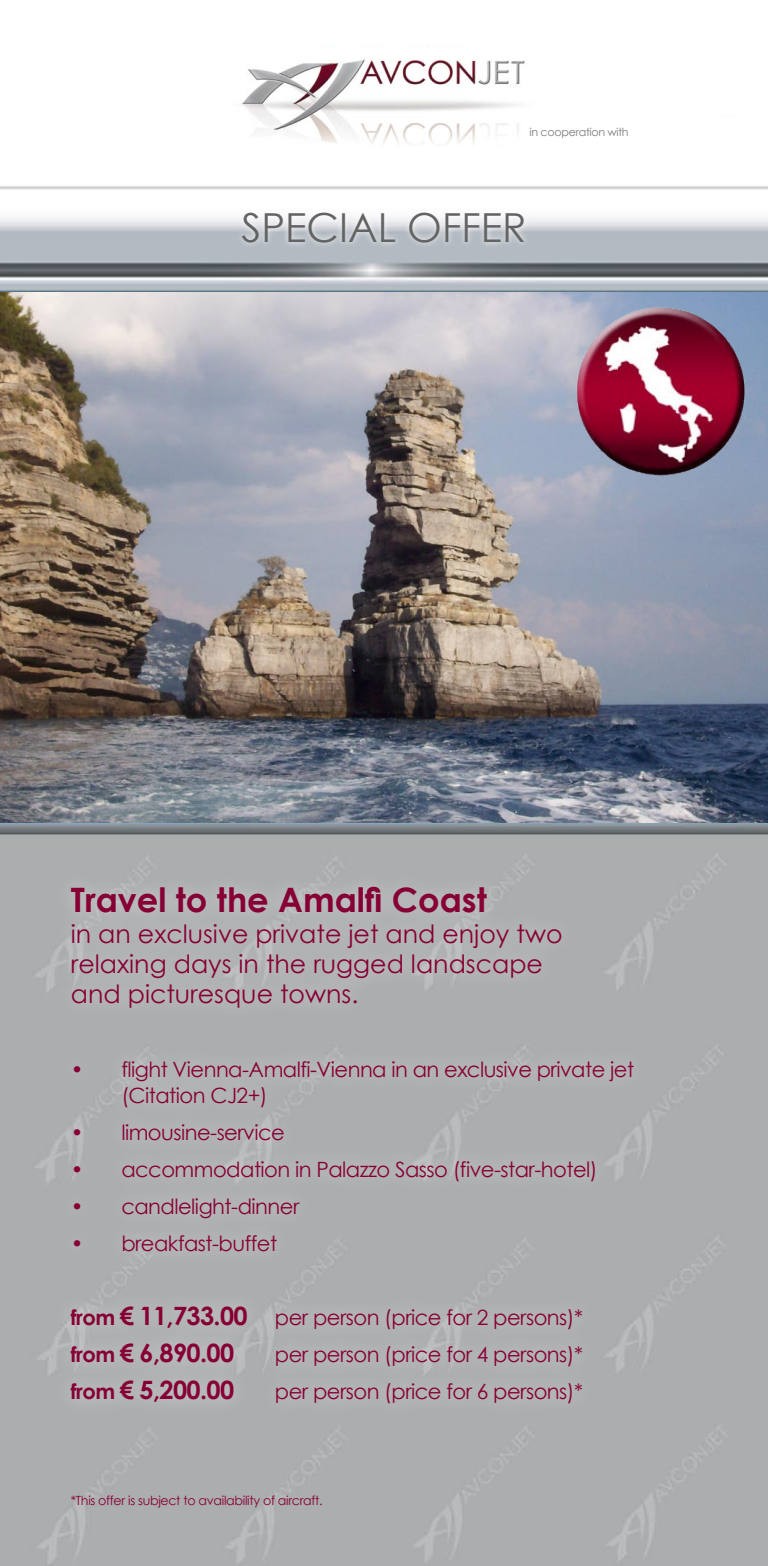
<style>
.page{position:relative;width:768px;height:1566px;background:#fff}
.page>*{position:absolute;margin:0;border:0;box-sizing:border-box;transform-origin:0 0}
.t1{font:40px "Century Gothic";color:#636363}
.t2{font:700 33.6px "Century Gothic";color:#860034}
.t3{font:25.2px "Century Gothic";color:#860034}
.t4{font:700 25.2px "Century Gothic";letter-spacing:-.025em;color:#860034}
.t5{font:21.2px "Century Gothic";letter-spacing:-.025em;color:#860034}
.t6{font:12.8px "Century Gothic";letter-spacing:-.025em;color:#860034}
.t7{font:11.2px "Century Gothic";letter-spacing:-.025em;color:#7c7c7c}
.s1{font-weight:700}
.s2{font-weight:700;font-size:25.2px}
.s3{font-size:21.2px}
</style>
<div class="page">
<img style="left:0;top:47px;width:768px;height:1519px">
<img style="left:216px;top:48px;width:333px;height:111px">
<div style="left:638px;top:117px;width:117px;height:63px;background:#fff"></div>
<svg style="left:235px;top:204px;width:298px;height:46px"></svg>
<img style="left:0;top:292px;width:768px;height:531px">
<div style="left:50px;top:866px;width:602px;height:556px;background:#adaeb0"></div>
<img style="left:566px;top:293px;width:202px;height:198px">
<p class="t7" style="left:529px;top:124px;width:101px">in cooperation with</p>
<p class="t1" style="left:241px;top:199px;width:287px">SPECIAL OFFER</p>
<p class="t2" style="left:71px;top:875px;width:417px">Travel to the Amalfi Coast</p>
<p class="t3" style="left:71px;top:916px;width:493px">in an exclusive private jet and enjoy two</p>
<p class="t3" style="left:71px;top:946px;width:474px">relaxing days in the rugged landscape</p>
<p class="t3" style="left:71px;top:976px;width:289px">and picturesque towns.</p>
<p class="t5" style="left:71px;top:1055px;width:565px">• flight Vienna-Amalfi-Vienna in an exclusive private jet</p>
<p class="t5" style="left:121px;top:1080px;width:148px">(Citation CJ2+)</p>
<p class="t5" style="left:71px;top:1117px;width:215px">• limousine-service</p>
<p class="t5" style="left:71px;top:1154px;width:528px">• accommodation in Palazzo Sasso (five-star-hotel)</p>
<p class="t5" style="left:71px;top:1191px;width:230px">• candlelight-dinner</p>
<p class="t5" style="left:71px;top:1228px;width:208px">• breakfast-buffet</p>
<p class="t5" style="left:71px;top:1302px;width:514px"><span class="s1">from</span> <span class="s2">€ 11,733.00</span> per person (price for 2 persons)*</p>
<p class="t4" style="left:71px;top:1333px;width:165px"><span class="s3">from</span> € 6,890.00</p>
<p class="t5" style="left:275px;top:1339px;width:310px">per person (price for 4 persons)*</p>
<p class="t4" style="left:71px;top:1370px;width:165px"><span class="s3">from</span> € 5,200.00</p>
<p class="t5" style="left:275px;top:1376px;width:310px">per person (price for 6 persons)*</p>
<p class="t6" style="left:71px;top:1491px;width:253px">*This offer is subject to availability of aircraft.</p>
</div>
